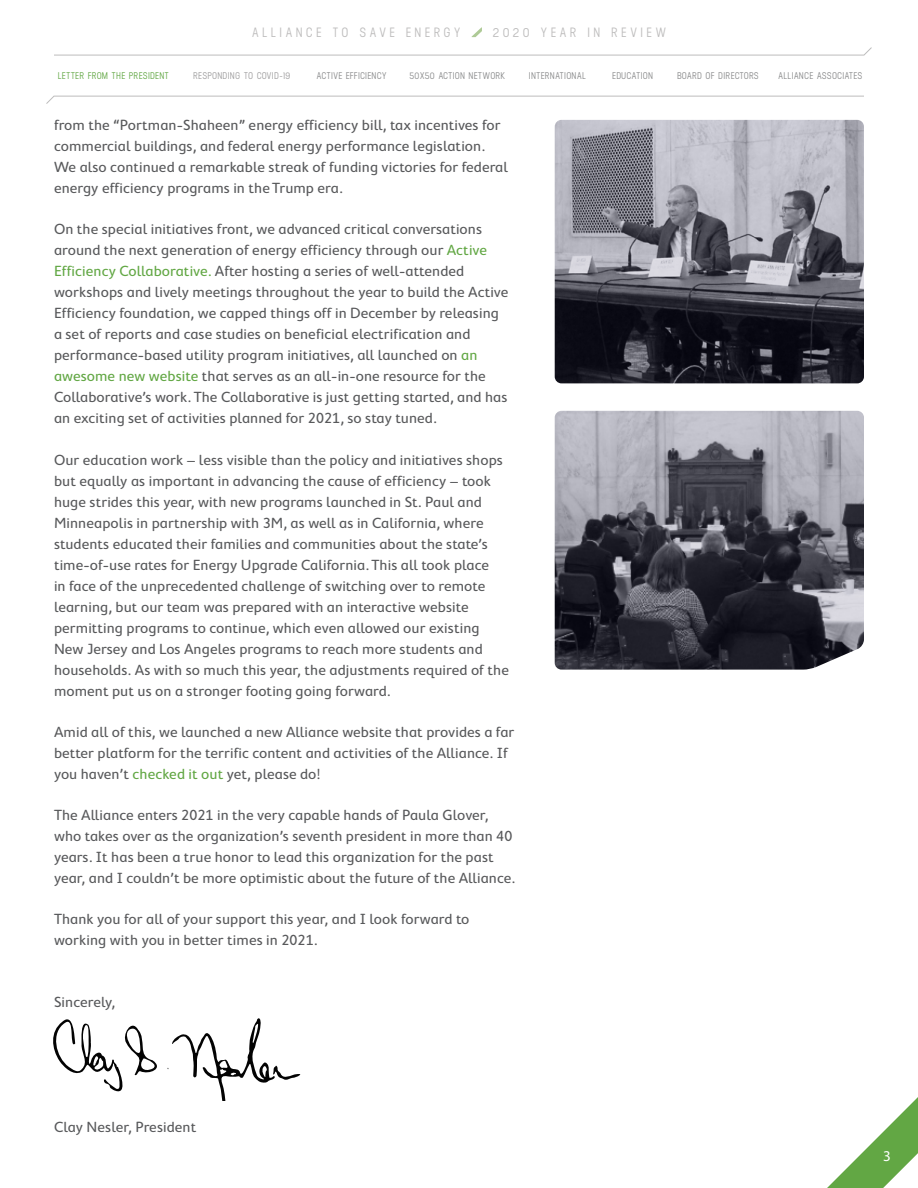
<style>
.page{position:relative;width:918px;height:1188px;background:#fff}
.page>*{position:absolute;margin:0;border:0;box-sizing:border-box;transform-origin:0 0}
.t1{font:15px/21px "Cambridge Round";letter-spacing:.005em;color:#58595b}
.t2{font:15px "Myriad Pro";color:#fff}
.t3{font:500 13.5px "Neusa";letter-spacing:.25em;color:#bdbcbc}
.t4{font:500 9.75px "Neusa";letter-spacing:.015em;color:#8a8b8c}
.t5{font:500 9.75px "Neusa";letter-spacing:.03em;color:#62a744}
.t6{font:500 9.75px "Neusa";letter-spacing:.03em;color:#9e9d9e}
.s1{color:#62a744}
</style>
<div class="page">
<svg style="left:827px;top:1097px;width:91px;height:91px"></svg>
<svg style="left:471px;top:27px;width:11px;height:10px"></svg>
<svg style="left:46px;top:96px;width:818px;height:8px"></svg>
<svg style="left:54px;top:47px;width:818px;height:8px"></svg>
<img style="left:555px;top:120px;width:309px;height:263px">
<img style="left:555px;top:411px;width:309px;height:259px">
<svg style="left:53px;top:1018px;width:247px;height:83px"></svg>
<p class="t3" style="left:252px;top:24px;width:210px">ALLIANCE TO SAVE ENERGY</p>
<p class="t3" style="left:493px;top:24px;width:175px">2020 YEAR IN REVIEW</p>
<p class="t5" style="left:58px;top:70px;width:113px">LETTER FROM THE PRESIDENT</p>
<p class="t6" style="left:193px;top:70px;width:98px">RESPONDING TO COVID-19</p>
<p class="t4" style="left:317px;top:70px;width:72px">ACTIVE EFFICIENCY</p>
<p class="t4" style="left:409px;top:70px;width:98px">50X50 ACTION NETWORK</p>
<p class="t4" style="left:529px;top:70px;width:59px">INTERNATIONAL</p>
<p class="t4" style="left:612px;top:70px;width:42px">EDUCATION</p>
<p class="t4" style="left:677px;top:69px;width:83px">BOARD OF DIRECTORS</p>
<p class="t4" style="left:778px;top:70px;width:86px">ALLIANCE ASSOCIATES</p>
<p class="t1" style="left:54px;top:114px;width:456px">from the “Portman-Shaheen” energy efficiency bill, tax incentives for commercial buildings, and federal energy performance legislation.<br>We also continued a remarkable streak of funding victories for federal energy efficiency programs in the Trump era.</p>
<p class="t1" style="left:54px;top:219px;width:456px">On the special initiatives front, we advanced critical conversations around the next generation of energy efficiency through our <span class="s1">Active Efficiency Collaborative.</span> After hosting a series of well-attended workshops and lively meetings throughout the year to build the Active Efficiency foundation, we capped things off in December by releasing a set of reports and case studies on beneficial electrification and performance-based utility program initiatives, all launched on <span class="s1">an awesome new website</span> that serves as an all-in-one resource for the Collaborative’s work. The Collaborative is just getting started, and has an exciting set of activities planned for 2021, so stay tuned.</p>
<p class="t1" style="left:54px;top:449px;width:457px">Our education work – less visible than the policy and initiatives shops but equally as important in advancing the cause of efficiency – took huge strides this year, with new programs launched in St. Paul and Minneapolis in partnership with 3M, as well as in California, where students educated their families and communities about the state’s time-of-use rates for Energy Upgrade California. This all took place<br>in face of the unprecedented challenge of switching over to remote learning, but our team was prepared with an interactive website permitting programs to continue, which even allowed our existing New Jersey and Los Angeles programs to reach more students and households. As with so much this year, the adjustments required of the moment put us on a stronger footing going forward.</p>
<p class="t1" style="left:54px;top:721px;width:462px">Amid all of this, we launched a new Alliance website that provides a far better platform for the terrific content and activities of the Alliance. If you haven’t <span class="s1">checked it out</span> yet, please do!</p>
<p class="t1" style="left:54px;top:804px;width:463px">The Alliance enters 2021 in the very capable hands of Paula Glover, who takes over as the organization’s seventh president in more than 40 years. It has been a true honor to lead this organization for the past year, and I couldn’t be more optimistic about the future of the Alliance.</p>
<p class="t1" style="left:54px;top:909px;width:417px">Thank you for all of your support this year, and I look forward to working with you in better times in 2021.</p>
<p class="t1" style="left:54px;top:991px;width:63px">Sincerely,</p>
<p class="t1" style="left:54px;top:1116px;width:144px">Clay Nesler, President</p>
<p class="t2" style="left:883px;top:1147px;width:9px">3</p>
</div>
